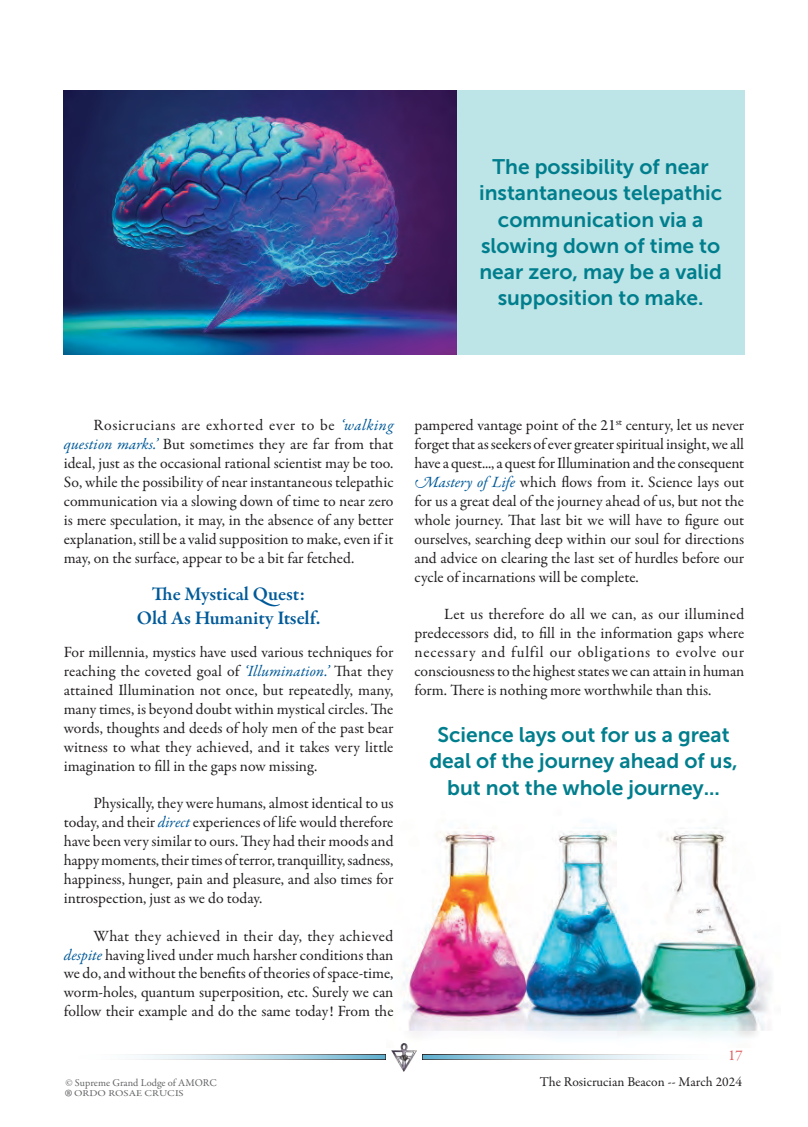
<style>
.page{position:relative;width:808px;height:1127px;background:#fff}
.page>*{position:absolute;margin:0;border:0;box-sizing:border-box;transform-origin:0 0}
.t1{font:30px "Garamond Premr Pro";color:#636466}
.author{font:21px/26.2px "Museo Sans 700";color:#007e8d;text-align:center}
.Heading_2{font:600 19.5px/23.4px "Garamond Premr Pro";letter-spacing:-.005em;color:#005a99;text-align:center}
.b1{font:15.75px/18.9px "Garamond Premr Pro";letter-spacing:-.005em;color:#231f20;text-align:justify}
.b1_first_para{font:15.75px/18.9px "Garamond Premr Pro";color:#231f20;text-align:justify}
.t2{font:15px "Garamond Premr Pro";color:#dd6061}
.t3{font:13.5px "Garamond Premr Pro";color:#231f20}
.t4{font:10.5px "Garamond Premr Pro";color:#636466}
.t5{font:9px "Garamond Premr Pro";color:#636466;scale:1.2 1}
.s1{font-style:italic;color:#005a99}
</style>
<div class="page">
<img style="left:403px;top:827px;width:369px;height:210px">
<img style="left:64px;top:90px;width:393px;height:265px">
<div style="left:457px;top:90px;width:287px;height:265px;background:#bde4e6"></div>
<img style="left:392px;top:1043px;width:24px;height:29px">
<svg style="left:134px;top:1054px;width:252px;height:6px;background:#b4cbd5"></svg>
<svg style="left:422px;top:1054px;width:253px;height:6px;background:#b3cbd4"></svg>
<p class="author" style="left:479px;top:154px;width:245px">The possibility of near instantaneous telepathic communication via a slowing down of time to near zero, may be a valid supposition to make.</p>
<p class="b1" style="left:64px;top:416px;width:331px;text-indent:30px">Rosicrucians are exhorted ever to be <span class="s1">‘walking question marks.’</span> But sometimes they are far from that ideal, just as the occasional rational scientist may be too.<br>So, while the possibility of near instantaneous telepathic communication via a slowing down of time to near zero is mere speculation, it may, in the absence of any better explanation, still be a valid supposition to make, even if it may, on the surface, appear to be a bit far fetched.</p>
<p class="Heading_2" style="left:137px;top:583px;width:185px">The Mystical Quest:<br>Old As Humanity Itself.</p>
<p class="b1_first_para" style="left:64px;top:643px;width:331px">For millennia, mystics have used various techniques for reaching the coveted goal of <span class="s1">‘Illumination.’</span> That they attained Illumination not once, but repeatedly, many, many times, is beyond doubt within mystical circles. The words, thoughts and deeds of holy men of the past bear witness to what they achieved, and it takes very little imagination to fill in the gaps now missing.</p>
<p class="b1" style="left:64px;top:794px;width:331px;text-indent:30px">Physically, they were humans, almost identical to us today, and their <span class="s1">direct</span> experiences of life would therefore have been very similar to ours. They had their moods and happy moments, their times of terror, tranquillity, sadness, happiness, hunger, pain and pleasure, and also times for introspection, just as we do today.</p>
<p class="b1" style="left:64px;top:926px;width:331px;text-indent:30px">What they achieved in their day, they achieved <span class="s1">despite</span> having lived under much harsher conditions than we do, and without the benefits of theories of space-time, worm-holes, quantum superposition, etc. Surely we can follow their example and do the same today! From the</p>
<p class="b1" style="left:414px;top:416px;width:331px">pampered vantage point of the 21<sup>st</sup> century, let us never forget that as seekers of ever greater spiritual insight, we all have a quest..., a quest for Illumination and the consequent <span class="s1">Mastery of Life</span> which flows from it. Science lays out for us a great deal of the journey ahead of us, but not the whole journey. That last bit we will have to figure out ourselves, searching deep within our soul for directions and advice on clearing the last set of hurdles before our cycle of incarnations will be complete.</p>
<p class="b1" style="left:414px;top:605px;width:331px;text-indent:30px">Let us therefore do all we can, as our illumined predecessors did, to fill in the information gaps where necessary and fulfil our obligations to evolve our consciousness to the highest states we can attain in human form. There is nothing more worthwhile than this.</p>
<p class="author" style="left:429px;top:721px;width:310px">Science lays out for us a great deal of the journey ahead of us, but not the whole journey...</p>
<p class="t2" style="left:728px;top:1046px;width:16px">17</p>
<p class="t4" style="left:65px;top:1077px;width:153px">© Supreme Grand Lodge of AMORC</p>
<p class="t3" style="left:540px;top:1074px;width:204px">The Rosicrucian Beacon -- March 2024</p>
<h1 class="t1" style="left:65px;top:1081px;width:8px">®</h1>
<p class="t5" style="left:74px;top:1087px;width:93px">ORDO ROSAE CRUCIS</p>
</div>
